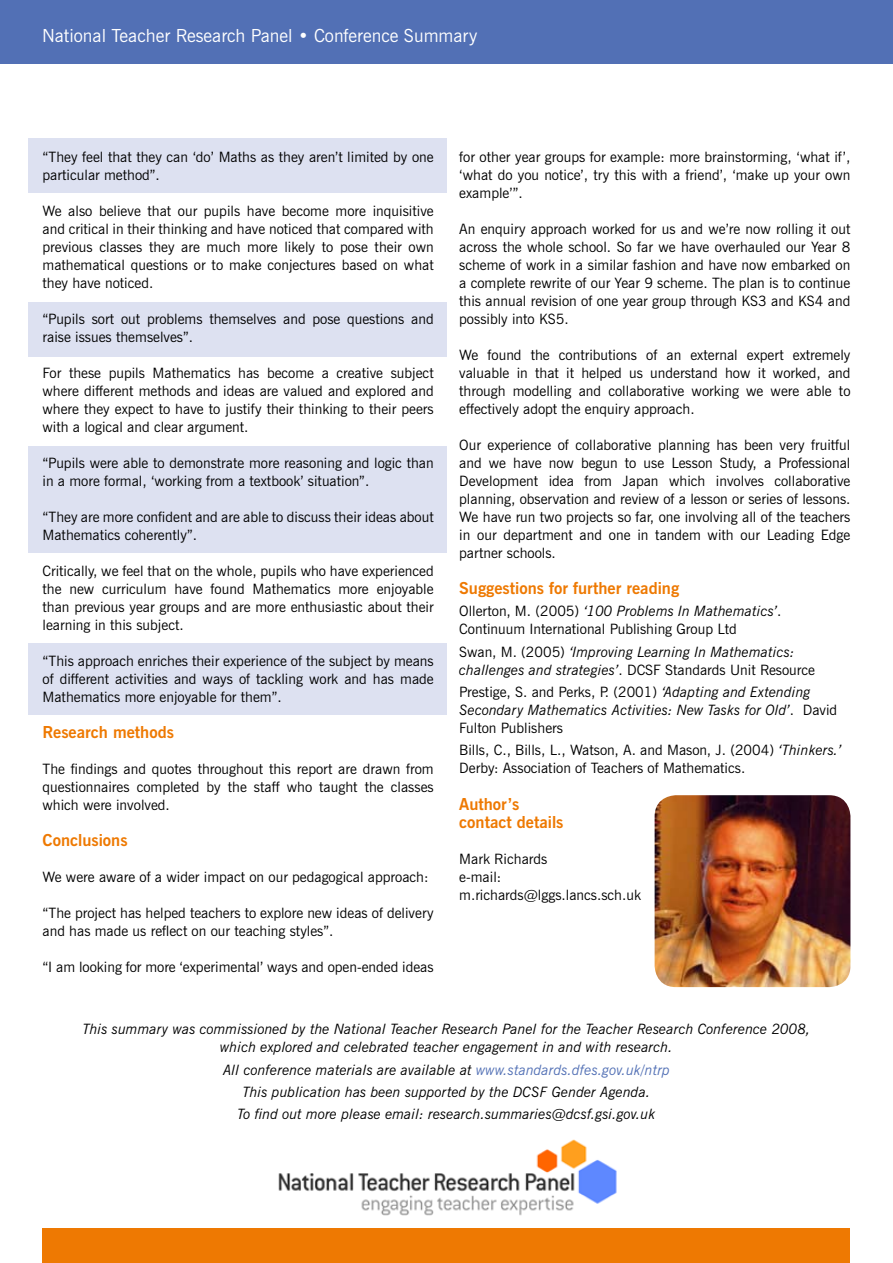
<style>
.page{position:relative;width:893px;height:1263px;background:#fff}
.page>*{position:absolute;margin:0;border:0;box-sizing:border-box;transform-origin:0 0}
.t1{font:18px "News Gothic BT";color:#fff}
.t2{font:700 16.5px/18px "News Gothic BT";color:#ee7902}
.t3{font:14.25px/18px "News Gothic BT";color:#000;text-align:justify}
.t4{font:italic 14.25px/18px "News Gothic BT";color:#000}
.s1{font-style:italic}
.s2{font-style:normal}
.s3{color:#5270b5}
</style>
<div class="page">
<div style="left:28px;top:138px;width:419px;height:55px;background:#dde1f1"></div>
<div style="left:28px;top:302px;width:419px;height:54px;background:#dde1f1"></div>
<div style="left:28px;top:446px;width:419px;height:107px;background:#dde1f1"></div>
<div style="left:28px;top:643px;width:419px;height:72px;background:#dde1f1"></div>
<div style="left:0;top:0;width:893px;height:64px;background:#5270b5"></div>
<div style="left:43px;top:1229px;width:807px;height:34px;background:#ee7902"></div>
<img style="left:278px;top:1139px;width:339px;height:77px">
<img style="left:655px;top:795px;width:195px;height:192px">
<p class="t1" style="left:42px;top:25px;width:437px">National Teacher Research Panel • Conference Summary</p>
<p class="t3" style="left:43px;top:148px;width:393px">“They feel that they can ‘do’ Maths as they aren’t limited by one particular method”.</p>
<p class="t3" style="left:43px;top:202px;width:393px">We also believe that our pupils have become more inquisitive and critical in their thinking and have noticed that compared with previous classes they are much more likely to pose their own mathematical questions or to make conjectures based on what they have noticed.</p>
<p class="t3" style="left:43px;top:310px;width:393px">“Pupils sort out problems themselves and pose questions and raise issues themselves”.</p>
<p class="t3" style="left:43px;top:364px;width:393px">For these pupils Mathematics has become a creative subject where different methods and ideas are valued and explored and where they expect to have to justify their thinking to their peers with a logical and clear argument.</p>
<p class="t3" style="left:43px;top:454px;width:393px">“Pupils were able to demonstrate more reasoning and logic than in a more formal, ‘working from a textbook’ situation”.</p>
<p class="t3" style="left:43px;top:508px;width:393px">“They are more confident and are able to discuss their ideas about<br>Mathematics coherently”.</p>
<p class="t3" style="left:43px;top:562px;width:393px">Critically, we feel that on the whole, pupils who have experienced the new curriculum have found Mathematics more enjoyable than previous year groups and are more enthusiastic about their learning in this subject.</p>
<p class="t3" style="left:43px;top:652px;width:393px">“This approach enriches their experience of the subject by means of different activities and ways of tackling work and has made Mathematics more enjoyable for them”.</p>
<p class="t2" style="left:43px;top:723px;width:133px">Research methods</p>
<p class="t3" style="left:43px;top:760px;width:393px">The findings and quotes throughout this report are drawn from questionnaires completed by the staff who taught the classes which were involved.</p>
<p class="t2" style="left:43px;top:831px;width:87px">Conclusions</p>
<p class="t3" style="left:43px;top:868px;width:387px">We were aware of a wider impact on our pedagogical approach:</p>
<p class="t3" style="left:43px;top:904px;width:393px">“The project has helped teachers to explore new ideas of delivery and has made us reflect on our teaching styles”.</p>
<p class="t3" style="left:43px;top:958px;width:393px">“I am looking for more ‘experimental’ ways and open-ended ideas</p>
<p class="t3" style="left:459px;top:148px;width:393px">for other year groups for example: more brainstorming, ‘what if’, ‘what do you notice’, try this with a friend’, ‘make up your own example’”.</p>
<p class="t3" style="left:459px;top:220px;width:393px">An enquiry approach worked for us and we’re now rolling it out across the whole school. So far we have overhauled our Year 8 scheme of work in a similar fashion and have now embarked on a complete rewrite of our Year 9 scheme. The plan is to continue this annual revision of one year group through KS3 and KS4 and possibly into KS5.</p>
<p class="t3" style="left:459px;top:346px;width:393px">We found the contributions of an external expert extremely valuable in that it helped us understand how it worked, and through modelling and collaborative working we were able to effectively adopt the enquiry approach.</p>
<p class="t3" style="left:459px;top:436px;width:393px">Our experience of collaborative planning has been very fruitful and we have now begun to use Lesson Study, a Professional Development idea from Japan which involves collaborative planning, observation and review of a lesson or series of lessons.<br>We have run two projects so far, one involving all of the teachers in our department and one in tandem with our Leading Edge partner schools.</p>
<p class="t2" style="left:459px;top:579px;width:222px">Suggestions for further reading</p>
<p class="t3" style="left:459px;top:602px;width:324px">Ollerton, M. (2005) <span class="s1">‘100 Problems In Mathematics’</span>.<br>Continuum International Publishing Group Ltd</p>
<p class="t4" style="left:459px;top:642px;width:357px"><span class="s2">Swan, M. (2005)</span> ‘Improving Learning In Mathematics: challenges and strategies’<span class="s2">. DCSF Standards Unit Resource</span></p>
<p class="t4" style="left:459px;top:683px;width:380px"><span class="s2">Prestige, S. and Perks, P. (2001)</span> ‘Adapting and Extending<br>Secondary Mathematics Activities: New Tasks for Old’<span class="s2">. David<br>Fulton Publishers</span></p>
<p class="t3" style="left:459px;top:741px;width:384px">Bills, C., Bills, L., Watson, A. and Mason, J. (2004) <span class="s1">‘Thinkers.’<br></span>Derby: Association of Teachers of Mathematics.</p>
<p class="t2" style="left:459px;top:795px;width:106px">Author’s contact details</p>
<p class="t3" style="left:459px;top:850px;width:183px;text-align:left">Mark Richards<br>e-mail: m.richards@lggs.lancs.sch.uk</p>
<p class="t4" style="left:83px;top:1020px;width:729px;text-align:center">This summary was commissioned by the National Teacher Research Panel for the Teacher Research Conference 2008, which explored and celebrated teacher engagement in and with research.</p>
<p class="t4" style="left:223px;top:1058px;width:448px;line-height:22.2px;text-align:center">All conference materials are available at <span class="s3">www.standards.dfes.gov.uk/ntrp<br></span>This publication has been supported by the DCSF Gender Agenda.<br>To find out more please email: research.summaries@dcsf.gsi.gov.uk</p>
</div>
